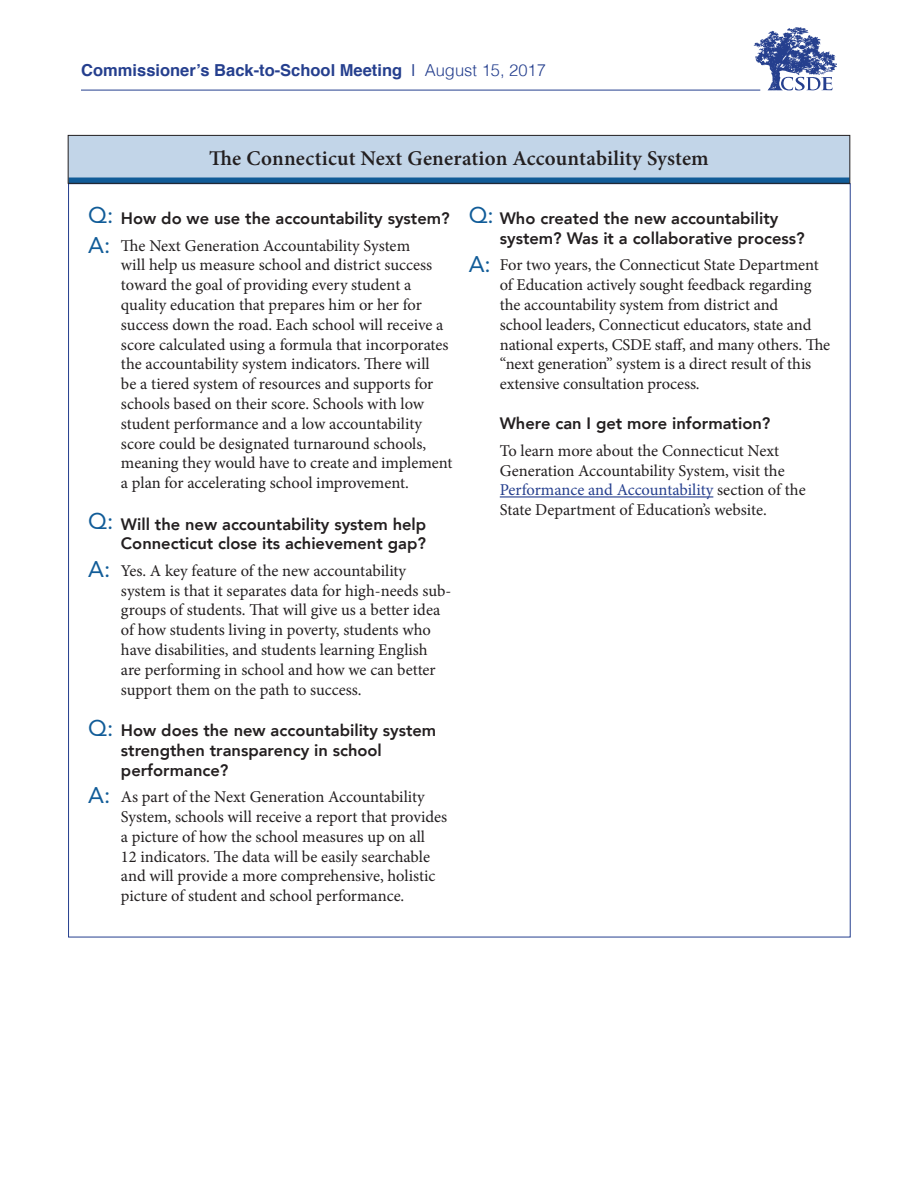
<style>
.page{position:relative;width:918px;height:1188px;background:#fff}
.page>*{position:absolute;margin:0;border:0;box-sizing:border-box;transform-origin:0 0}
.question{font:22.5px "Avenir";color:#115c98}
.t1{font:600 21px "Minion Pro";letter-spacing:.01em;color:#231f20}
.answer{font:16.5px/19.8px "Minion Pro";letter-spacing:-.005em;color:#231f20}
.question-2{font:800 16.5px/19.8px "Avenir";color:#231f20}
.t2{font:700 16.5px "Helvetica";color:#253f8e}
.s1{font-weight:400}
.s2{font-weight:300}
.s3{color:#253f8e}
</style>
<div class="page">
<hr style="left:81px;top:90px;width:679px;height:1px;background:#253f8e">
<svg style="left:754px;top:27px;width:83px;height:63px"></svg>
<hr style="left:500px;top:496px;width:213px;height:2px;background:#253f8e">
<div style="left:68px;top:135px;width:782px;height:46px;background:#c2d5e8"></div>
<div style="left:68px;top:178px;width:781px;height:6px;background:#115c98"></div>
<div style="left:68px;top:135px;width:782px;height:49px;border:1px solid #231f20"></div>
<p class="t2" style="left:81px;top:57px;width:466px">Commissioner’s Back-to-School Meeting <span class="s1">|</span> <span class="s2">August 15, 2017</span></p>
<p class="t1" style="left:209px;top:143px;width:501px">The Connecticut Next Generation Accountability System</p>
<p class="question" style="left:88px;top:202px;width:27px">Q:</p>
<p class="question" style="left:88px;top:232px;width:24px">A:</p>
<p class="question" style="left:88px;top:509px;width:27px">Q:</p>
<p class="question" style="left:88px;top:556px;width:24px">A:</p>
<p class="question" style="left:88px;top:715px;width:27px">Q:</p>
<p class="question" style="left:88px;top:782px;width:24px">A:</p>
<p class="question-2" style="left:121px;top:208px;width:330px">How do we use the accountability system?</p>
<p class="answer" style="left:121px;top:235px;width:333px">The Next Generation Accountability System<br>will help us measure school and district success toward the goal of providing every student a quality education that prepares him or her for success down the road. Each school will receive a score calculated using a formula that incorporates the accountability system indicators. There will<br>be a tiered system of resources and supports for schools based on their score. Schools with low student performance and a low accountability score could be designated turnaround schools, meaning they would have to create and implement a plan for accelerating school improvement.</p>
<p class="question-2" style="left:121px;top:514px;width:307px">Will the new accountability system help<br>Connecticut close its achievement gap?</p>
<p class="answer" style="left:121px;top:561px;width:332px">Yes. A key feature of the new accountability system is that it separates data for high-needs sub&shy;groups of students. That will give us a better idea of how students living in poverty, students who have disabilities, and students learning English are performing in school and how we can better support them on the path to success.</p>
<p class="question-2" style="left:121px;top:720px;width:317px">How does the new accountability system strengthen transparency in school performance?</p>
<p class="answer" style="left:121px;top:787px;width:328px">As part of the Next Generation Accountability System, schools will receive a report that provides a picture of how the school measures up on all<br>12 indicators. The data will be easily searchable and will provide a more comprehensive, holistic picture of student and school performance.</p>
<p class="question" style="left:469px;top:202px;width:27px">Q:</p>
<p class="question-2" style="left:500px;top:208px;width:306px">Who created the new accountability system? Was it a collaborative process?</p>
<p class="answer" style="left:500px;top:255px;width:332px">For two years, the Connecticut State Department of Education actively sought feedback regarding the accountability system from district and<br>school leaders, Connecticut educators, state and national experts, CSDE staff, and many others. The “next generation” system is a direct result of this extensive consultation process.</p>
<p class="question-2" style="left:500px;top:414px;width:272px">Where can I get more information?</p>
<p class="answer" style="left:500px;top:441px;width:307px">To learn more about the Connecticut Next Generation Accountability System, visit the <span class="s3">Performance and Accountability</span> section of the State Department of Education’s website.</p>
<p class="question" style="left:469px;top:251px;width:24px">A:</p>
</div>
